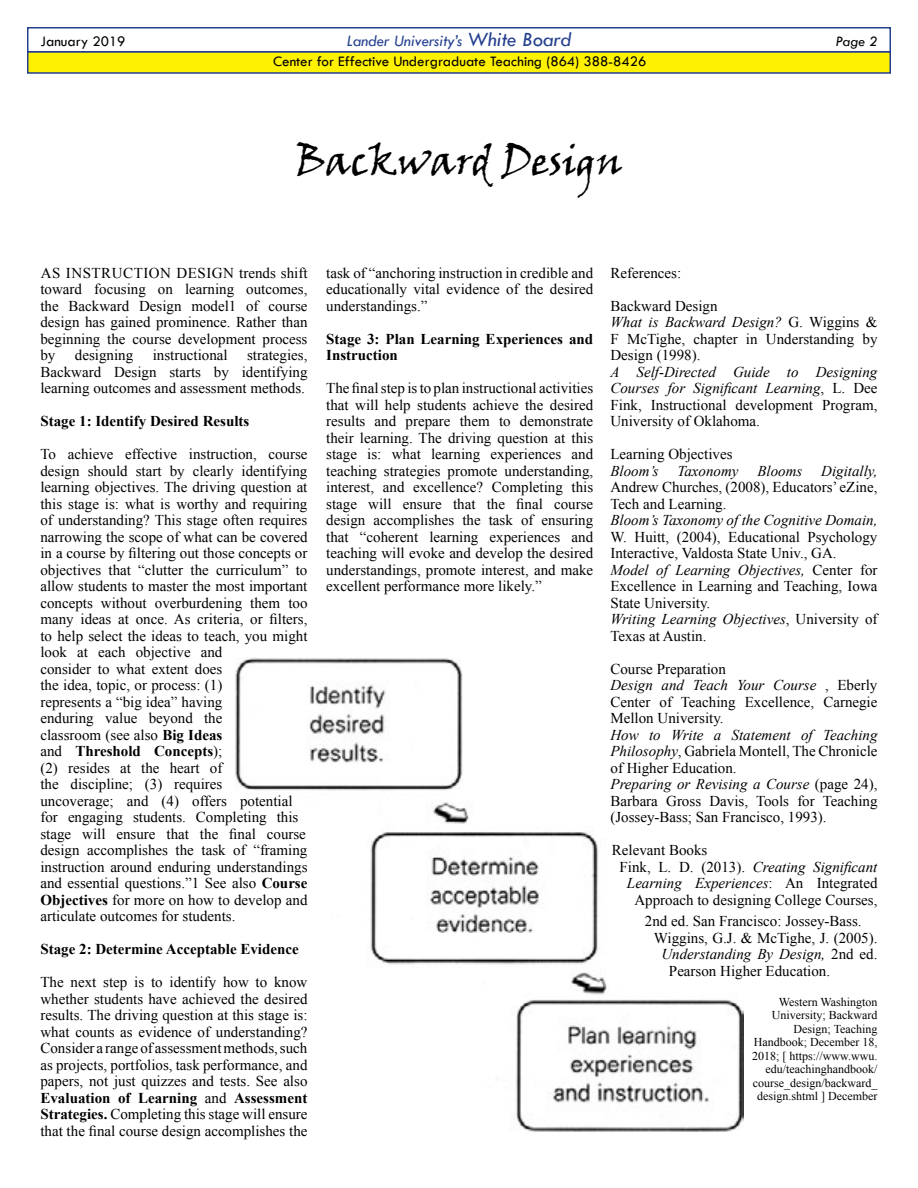
<style>
.page{position:relative;width:918px;height:1188px;background:#fff}
.page>*{position:absolute;margin:0;border:0;box-sizing:border-box;transform-origin:0 0}
.t1{font:40.5px "Viner Hand ITC";color:#000}
.t2{font:italic 16.5px "Tw Cen";color:#25408f}
.t3{font:15px/16.5px "Times New Roman";color:#000;text-align:justify}
.t4{font:italic 15px "Times New Roman";color:#000}
.t5{font:700 15px/16.5px "Times New Roman";color:#000}
.t6{font:15px "Tw Cen";color:#000}
.t7{font:italic 15px "Tw Cen";color:#000}
.t8{font:12px/13.5px "Times New Roman";color:#000;text-align:right}
.s1{font-size:21px}
.s2{font-weight:700}
.s3{font-style:italic}
.s4{font-style:normal}
</style>
<div class="page">
<img style="left:235px;top:658px;width:509px;height:474px">
<div style="left:27px;top:27px;width:864px;height:25px;background:#fff;border:2px solid #25408f"></div>
<div style="left:27px;top:51px;width:864px;height:23px;background:#fff200;border:2px solid #25408f"></div>
<p class="t2" style="left:347px;top:31px;width:226px">Lander University’s <span class="s1">White Board</span></p>
<p class="t6" style="left:273px;top:52px;width:375px">Center for Effective Undergraduate Teaching (864) 388-8426</p>
<p class="t6" style="left:40px;top:33px;width:87px">January 2019</p>
<p class="t7" style="left:836px;top:33px;width:43px">Page 2</p>
<h1 class="t1" style="left:295px;top:135px;width:330px">Backward Design</h1>
<p class="t3" style="left:40px;top:264px;width:269px;text-indent:166px">ign trends shift toward focusing on learning outcomes, the Backward Design model1 of course design has gained prominence. Rather than beginning the course development process by</p>
<p class="t3" style="left:41px;top:264px;width:72px">As instruc</p>
<p class="t3" style="left:134px;top:264px;width:54px">tion des</p>
<p class="t3" style="left:40px;top:346px;width:269px;text-indent:207px">strategies, Backward Design starts by identifying learning outcomes and assessment methods.</p>
<p class="t5" style="left:40px;top:412px;width:210px">Stage 1: Identify Desired Results</p>
<p class="t3" style="left:40px;top:445px;width:269px;text-align:left">To achieve effective instruction, course design should start by clearly identifying learning objectives. The driving question at this stage is: what is worthy and requiring of understanding? This stage often requires narrowing the scope of what can be covered in a course by filtering out those concepts or objectives that “clutter the curriculum” to allow students to master the most important concepts without overburdening them too many ideas at once. As criteria, or filters, to help select the ideas to teach, you might look at each objective and<br>consider to what extent does<br>the idea, topic, or process: (1)<br>represents a “big idea” having<br>enduring value beyond the<br>classroom (see also <span class="s2">Big Ideas<br></span>and <span class="s2">Threshold Concepts</span>);<br>(2) resides at the heart of<br>the discipline; (3) requires<br>uncoverage; and (4) offers potential for engaging students. Completing this stage will ensure that the final course design accomplishes the task of “framing instruction around enduring understandings and essential questions.”1 See also <span class="s2">Course Objectives</span> for more on how to develop and articulate outcomes for students.</p>
<p class="t5" style="left:40px;top:940px;width:260px">Stage 2: Determine Acceptable Evidence</p>
<p class="t3" style="left:40px;top:973px;width:269px">The next step is to identify how to know whether students have achieved the desired results. The driving question at this stage is: what counts as evidence of understanding?<br>Consider a range of assessment methods, such as projects, portfolios, task performance, and papers, not just quizzes and tests. See also <span class="s2">Evaluation of Learning</span> and <span class="s2">Assessment Strategies.</span> Completing this stage will ensure that the final course design accomplishes the</p>
<p class="t3" style="left:75px;top:346px;width:60px">designing</p>
<p class="t3" style="left:153px;top:346px;width:76px">instructional</p>
<p class="t3" style="left:326px;top:264px;width:269px">task of “anchoring instruction in credible and educationally vital evidence of the desired understandings.”</p>
<p class="t5" style="left:326px;top:330px;width:268px">Stage 3: Plan Learning Experiences and<br>Instruction</p>
<p class="t3" style="left:326px;top:379px;width:269px">The final step is to plan instructional activities that will help students achieve the desired results and prepare them to demonstrate their learning. The driving question at this stage is: what learning experiences and teaching strategies promote understanding, interest, and excellence? Completing this stage will ensure that the final course design accomplishes the task of ensuring that “coherent learning experiences and teaching will evoke and develop the desired understandings, promote interest, and make excellent performance more likely.”</p>
<p class="t3" style="left:610px;top:264px;width:72px">References:</p>
<p class="t3" style="left:610px;top:297px;width:269px;text-align:left">Backward Design<br><span class="s3">What is Backward Design?</span> G. Wiggins &amp;<br>F McTighe, chapter in Understanding by<br>Design (1998).</p>
<p class="t3" style="left:610px;top:363px;width:269px"><span class="s3">A Self-Directed Guide to Designing Courses for Significant Learning</span>, L. Dee Fink, Instructional development Program, University of Oklahoma.</p>
<p class="t3" style="left:610px;top:445px;width:124px">Learning Objectives</p>
<p class="t4" style="left:610px;top:460px;width:50px">Bloom’s</p>
<p class="t4" style="left:677px;top:460px;width:63px">Taxonomy</p>
<p class="t4" style="left:757px;top:460px;width:47px">Blooms</p>
<p class="t4" style="left:821px;top:460px;width:58px">Digitally,</p>
<p class="t3" style="left:610px;top:478px;width:269px">Andrew Churches, (2008), Educators’ eZine,<br>Tech and Learning.</p>
<p class="t4" style="left:610px;top:510px;width:268px">Bloom’s Taxonomy of the Cognitive Domain,</p>
<p class="t3" style="left:610px;top:528px;width:269px;text-align:left">W. Huitt, (2004), Educational Psychology Interactive, Valdosta State Univ., GA.<br><span class="s3">Model of Learning Objectives,</span> Center for Excellence in Learning and Teaching, Iowa State University.<br><span class="s3">Writing Learning Objectives</span>, University of Texas at Austin.</p>
<p class="t3" style="left:610px;top:660px;width:269px;text-align:left">Course Preparation<br><span class="s3">Design and Teach Your Course</span> , Eberly<br>Center of Teaching Excellence, Carnegie<br>Mellon University.</p>
<p class="t3" style="left:610px;top:726px;width:269px;text-align:left"><span class="s3">How to Write a Statement of Teaching Philosophy</span>, Gabriela Montell, The Chronicle of Higher Education.<br><span class="s3">Preparing or Revising a Course</span> (page 24), Barbara Gross Davis, Tools for Teaching (Jossey-Bass; San Francisco, 1993).</p>
<p class="t3" style="left:612px;top:841px;width:97px">Relevant Books</p>
<p class="t4" style="left:619px;top:856px;width:259px"><span class="s4">Fink, L. D. (2013).</span> Creating Significant</p>
<p class="t4" style="left:627px;top:873px;width:252px">Learning Experiences<span class="s4">: An Integrated</span></p>
<p class="t3" style="left:634px;top:891px;width:245px">Approach to designing College Courses,</p>
<p class="t3" style="left:645px;top:913px;width:218px">2nd ed. San Francisco: Jossey-Bass.</p>
<p class="t3" style="left:654px;top:929px;width:225px">Wiggins, G.J. &amp; McTighe, J. (2005).</p>
<p class="t4" style="left:661px;top:944px;width:217px">Understanding By Design, <span class="s4">2nd ed.</span></p>
<p class="t3" style="left:669px;top:962px;width:163px">Pearson Higher Education.</p>
<p class="t8" style="left:752px;top:995px;width:127px">Western Washington<br>University; Backward<br>Design; Teaching<br>Handbook; December 18,<br>2018; [ https://www.wwu. edu/teachinghandbook/ course_design/backward_ design.shtml ] December</p>
</div>
